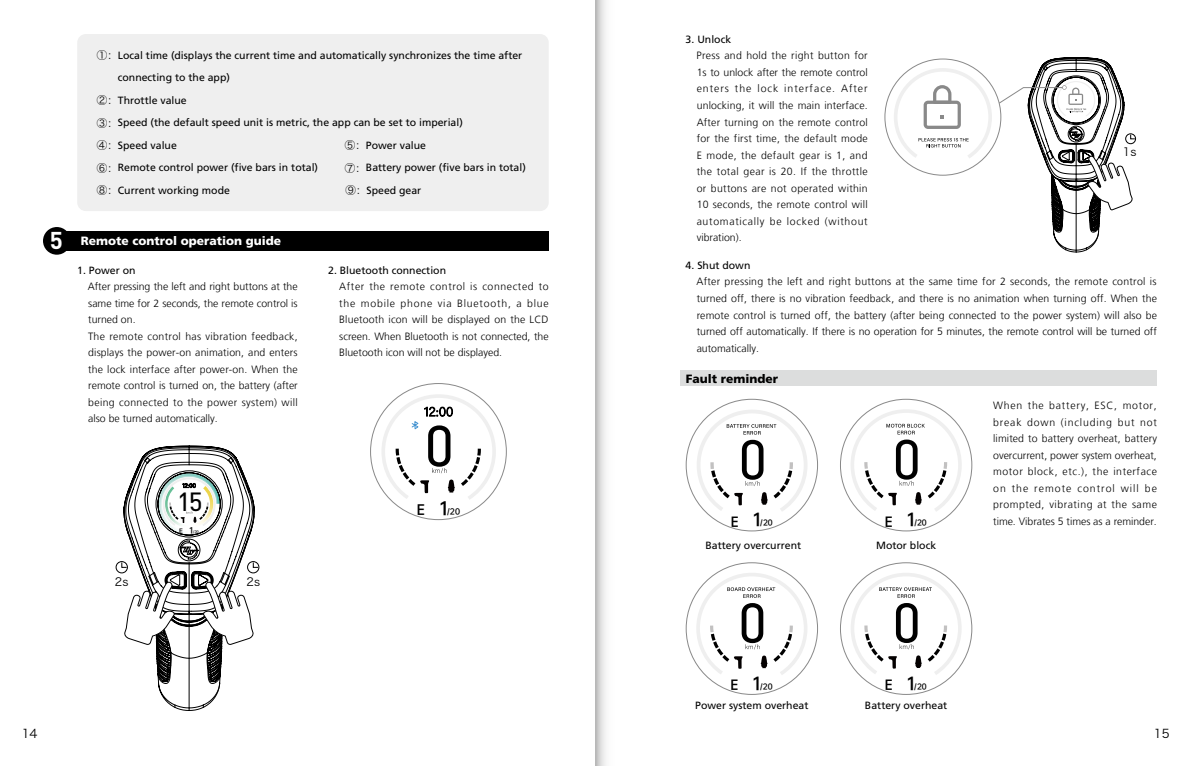
<style>
.page{position:relative;width:1191px;height:766px;background:#fff}
.page>*{position:absolute;margin:0;border:0;box-sizing:border-box;transform-origin:0 0}
.t1{font:55.8px "neue Vektor A Regular";color:#000;scale:1.08 1}
.t2{font:54.15px "neue Vektor A Regular";color:#000;scale:1.08 1}
.t3{font:54px "neue Vektor A Regular";color:#000;scale:1.08 1}
.t4{font:25.65px "neue Vektor A Regular";color:#000;scale:1.08 1}
.t5{font:700 24px "DIN";color:#fff}
.t6{font:13.05px "OPPO Sans B";color:#000}
.t7{font:12.75px "OPPO Sans B";color:#000}
.t8{font:12.6px "OPPO Sans B";color:#000}
.t9{font:900 12px "Frutiger";color:#fff}
.t10{font:900 12px "Frutiger";color:#000}
.t11{font:12px "Hiragino Sans GB W3";color:#000}
.t12{font:11.25px "Hiragino Sans GB W3";color:#000}
.t13{font:300 10.5px/16.5px "Frutiger LT";color:#000;text-align:justify}
.t14{font:10.5px "Frutiger";color:#000}
.t15{font:7.65px "OPPO Sans B";color:#000}
.t16{font:7.35px "OPPO Sans B";color:#000}
.t17{font:300 6.15px "Adobe Song Std";color:#000}
.t18{font:6px "OPPO Sans B";color:#000}
.t19{font:3.45px "OPPO Sans B";color:#000}
.s1{font-family:"Hiragino Sans GB W3"}
.s2{font-size:7.95px}
.s3{font-size:3.3px}
.s4{font-size:17.1px}
.s5{font-size:7.05px}
.s6{font-size:16.65px}
.s7{font-size:6.9px}
</style>
<div class="page">
<div style="left:57px;top:231px;width:492px;height:19px;background:#000"></div>
<div style="left:43px;top:227px;width:28px;height:27px;background:#000;border-radius:50%"></div>
<div style="left:116px;top:561px;width:12px;height:12px;border:1px solid #000;border-radius:50%"></div>
<div style="left:247px;top:561px;width:12px;height:11px;background:#4f4f4f;border-radius:50%"></div>
<div style="left:247px;top:561px;width:12px;height:12px;border:1px solid #000;border-radius:50%"></div>
<svg style="left:121px;top:445px;width:137px;height:265px"></svg>
<div style="left:77px;top:34px;width:472px;height:177px;background:#efefef;border-radius:9px"></div>
<svg style="left:380px;top:392px;width:118px;height:111px"></svg>
<svg style="left:892px;top:57px;width:243px;height:195px"></svg>
<div style="left:680px;top:370px;width:477px;height:16px;background:#dcdddd"></div>
<svg style="left:695px;top:407px;width:114px;height:108px"></svg>
<svg style="left:848px;top:407px;width:115px;height:108px"></svg>
<svg style="left:694px;top:570px;width:115px;height:108px"></svg>
<svg style="left:849px;top:570px;width:114px;height:108px"></svg>
<svg style="left:595px;top:0;width:11px;height:765px"></svg>
<p class="t14" style="left:97px;top:49px;width:427px"><span class="s1">①：</span>Local time (displays the current time and automatically synchronizes the time after</p>
<p class="t14" style="left:118px;top:71px;width:114px">connecting to the app)</p>
<p class="t14" style="left:97px;top:94px;width:91px"><span class="s1">②：</span>Throttle value</p>
<p class="t14" style="left:97px;top:116px;width:367px"><span class="s1">③：</span>Speed (the default speed unit is metric, the app can be set to imperial)</p>
<p class="t14" style="left:97px;top:139px;width:81px"><span class="s1">④：</span>Speed value</p>
<p class="t14" style="left:345px;top:139px;width:83px"><span class="s1">⑤：</span>Power value</p>
<p class="t14" style="left:97px;top:161px;width:223px"><span class="s1">⑥：</span>Remote control power (five bars in total)</p>
<p class="t14" style="left:345px;top:161px;width:182px"><span class="s1">⑦：</span>Battery power (five bars in total)</p>
<p class="t14" style="left:97px;top:184px;width:135px"><span class="s1">⑧：</span>Current working mode</p>
<p class="t14" style="left:345px;top:184px;width:77px"><span class="s1">⑨：</span>Speed gear</p>
<h3 class="t5" style="left:50px;top:225px;width:15px">5</h3>
<p class="t9" style="left:81px;top:233px;width:202px">Remote control operation guide</p>
<p class="t14" style="left:77px;top:264px;width:60px">1. Power on</p>
<p class="t13" style="left:88px;top:278px;width:211px;text-align:left">After pressing the left and right buttons at the same time for 2 seconds, the remote control is turned on.<br>The remote control has vibration feedback, displays the power-on animation, and enters the lock interface after power-on. When the remote control is turned on, the battery (after being connected to the power system) will also be turned automatically.</p>
<p class="t17" style="left:188px;top:482px;width:3px">:</p>
<h3 class="t4" style="left:178px;top:485px;width:24px">15</h3>
<p class="t18" style="left:179px;top:525px;width:16px">E <span class="s2">1</span></p>
<p class="t19" style="left:193px;top:528px;width:7px"><span class="s3">/</span>20</p>
<p class="t12" style="left:115px;top:575px;width:15px">2s</p>
<p class="t12" style="left:246px;top:575px;width:15px">2s</p>
<p class="t14" style="left:328px;top:264px;width:119px">2. Bluetooth connection</p>
<p class="t13" style="left:339px;top:278px;width:211px">After the remote control is connected to the mobile phone via Bluetooth, a blue Bluetooth icon will be displayed on the LCD screen. When Bluetooth is not connected, the Bluetooth icon will not be displayed.</p>
<h1 class="t1" style="left:423px;top:410px;width:31px">0</h1>
<p class="t6" style="left:417px;top:498px;width:33px">E <span class="s4">1</span></p>
<p class="t15" style="left:447px;top:504px;width:14px"><span class="s5">/</span>20</p>
<p class="t14" style="left:685px;top:33px;width:47px">3. Unlock</p>
<p class="t13" style="left:696px;top:48px;width:173px">Press and hold the right button for 1s to unlock after the remote control enters the lock interface. After unlocking, it will the main interface.<br>After turning on the remote control for the first time, the default mode E mode, the default gear is 1, and the total gear is 20. If the throttle or buttons are not operated within 10 seconds, the remote control will automatically be locked (without vibration).</p>
<p class="t14" style="left:685px;top:259px;width:66px">4. Shut down</p>
<p class="t13" style="left:696px;top:274px;width:462px">After pressing the left and right buttons at the same time for 2 seconds, the remote control is turned off, there is no vibration feedback, and there is no animation when turning off. When the remote control is turned off, the battery (after being connected to the power system) will also be turned off automatically. If there is no operation for 5 minutes, the remote control will be turned off automatically.</p>
<p class="t12" style="left:1122px;top:145px;width:15px">1s</p>
<p class="t10" style="left:686px;top:371px;width:94px">Fault reminder</p>
<h3 class="t3" style="left:737px;top:425px;width:30px">0</h3>
<p class="t8" style="left:731px;top:510px;width:32px">E <span class="s6">1</span></p>
<p class="t16" style="left:760px;top:516px;width:14px"><span class="s7">/</span>20</p>
<h2 class="t2" style="left:891px;top:425px;width:30px">0</h2>
<p class="t7" style="left:885px;top:510px;width:32px">E <span class="s6">1</span></p>
<p class="t16" style="left:914px;top:516px;width:14px"><span class="s7">/</span>20</p>
<p class="t14" style="left:705px;top:538px;width:97px">Battery overcurrent</p>
<p class="t14" style="left:876px;top:538px;width:62px">Motor block</p>
<h2 class="t2" style="left:737px;top:588px;width:30px">0</h2>
<p class="t7" style="left:730px;top:673px;width:32px">E <span class="s6">1</span></p>
<p class="t16" style="left:760px;top:679px;width:14px"><span class="s7">/</span>20</p>
<h3 class="t3" style="left:891px;top:588px;width:30px">0</h3>
<p class="t7" style="left:885px;top:673px;width:32px">E <span class="s6">1</span></p>
<p class="t16" style="left:914px;top:679px;width:14px"><span class="s7">/</span>20</p>
<p class="t14" style="left:695px;top:699px;width:115px">Power system overheat</p>
<p class="t14" style="left:865px;top:699px;width:84px">Battery overheat</p>
<p class="t13" style="left:993px;top:397px;width:165px">When the battery, ESC, motor, break down (including but not limited to battery overheat, battery overcurrent, power system overheat, motor block, etc.), the interface on the remote control will be prompted, vibrating at the same time. Vibrates 5 times as a reminder.</p>
<p class="t11" style="left:22px;top:726px;width:17px">14</p>
<p class="t11" style="left:1154px;top:726px;width:17px">15</p>
</div>
